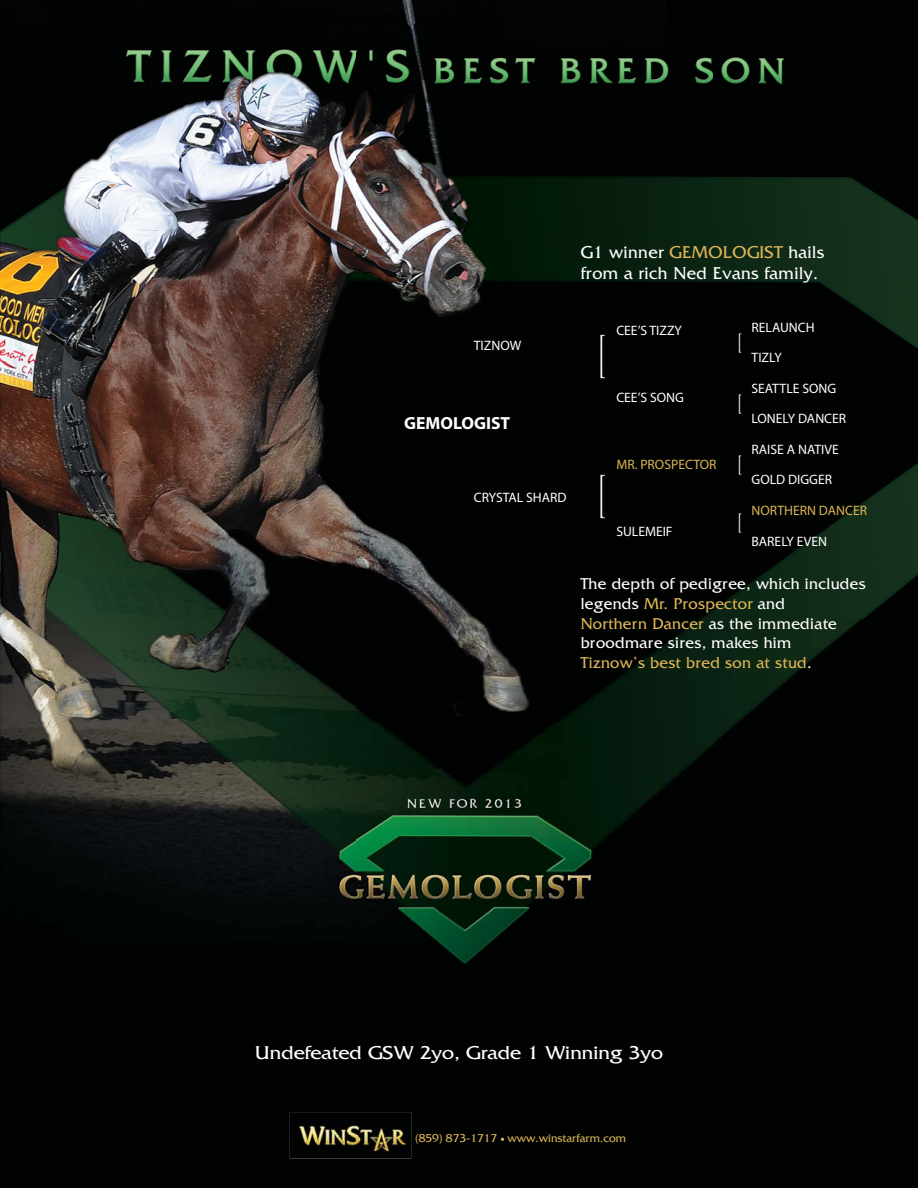
<style>
.page{position:relative;width:918px;height:1188px;background:#fff}
.page>*{position:absolute;margin:0;border:0;box-sizing:border-box;transform-origin:0 0}
.t1{font:52.35px "Times";color:#fff;scale:.4 1}
.t2{font:700 23.1px "Times";color:#fff;scale:.4 1}
.t3{font:19.5px "Friz Quadrata";color:#fff;scale:1.09 1}
.t4{font:18px/21.6px "Friz Quadrata";letter-spacing:.02em;color:#fff}
.t5{font:700 17.55px "Myriad Pro";color:#fff}
.t6{font:16.5px/19.8px "Friz Quadrata";letter-spacing:.02em;color:#fff}
.t7{font:13.65px "Myriad Pro";color:#fff}
.t8{font:13.65px "Myriad Pro";color:#ddb555}
.t9{font:12px "Friz Quadrata";color:#ddb555}
.s1{color:#ddb555}
</style>
<div class="page">
<img style="left:0;top:0;width:918px;height:1188px">
<img style="left:290px;top:1112px;width:121px;height:47px">
<p class="t4" style="left:581px;top:243px;width:245px">G1 winner <span class="s1">GEMOLOGIST</span> hails from a rich Ned Evans family.</p>
<p class="t7" style="left:474px;top:337px;width:49px">TIZNOW</p>
<p class="t5" style="left:404px;top:413px;width:108px">GEMOLOGIST</p>
<p class="t7" style="left:474px;top:489px;width:94px">CRYSTAL SHARD</p>
<h1 class="t1" style="left:599px;top:330px;width:19px">[</h1>
<p class="t7" style="left:616px;top:322px;width:67px">CEE’S TIZZY</p>
<p class="t7" style="left:616px;top:389px;width:69px">CEE’S SONG</p>
<h1 class="t1" style="left:599px;top:471px;width:19px">[</h1>
<p class="t8" style="left:616px;top:456px;width:102px">MR. PROSPECTOR</p>
<p class="t7" style="left:616px;top:523px;width:58px">SULEMEIF</p>
<h2 class="t2" style="left:738px;top:331px;width:9px">[</h2>
<h2 class="t2" style="left:738px;top:393px;width:9px">[</h2>
<h2 class="t2" style="left:738px;top:454px;width:9px">[</h2>
<h2 class="t2" style="left:738px;top:512px;width:9px">[</h2>
<p class="t7" style="left:752px;top:319px;width:65px">RELAUNCH</p>
<p class="t7" style="left:752px;top:349px;width:32px">TIZLY</p>
<p class="t7" style="left:752px;top:380px;width:86px">SEATTLE SONG</p>
<p class="t7" style="left:752px;top:411px;width:96px">LONELY DANCER</p>
<p class="t7" style="left:752px;top:441px;width:89px">RAISE A NATIVE</p>
<p class="t7" style="left:752px;top:472px;width:82px">GOLD DIGGER</p>
<p class="t8" style="left:752px;top:502px;width:117px">NORTHERN DANCER</p>
<p class="t7" style="left:752px;top:533px;width:77px">BARELY EVEN</p>
<p class="t6" style="left:581px;top:575px;width:286px">The depth of pedigree, which includes legends <span class="s1">Mr. Prospector</span> and<br><span class="s1">Northern Dancer</span> as the immediate broodmare sires, makes him<br><span class="s1">Tiznow’s best bred son at stud</span>.</p>
<p class="t3" style="left:255px;top:1046px;width:376px">Undefeated GSW 2yo, Grade 1 Winning 3yo</p>
<p class="t9" style="left:415px;top:1134px;width:212px">(859) 873-1717 www.winstarfarm.com</p>
</div>
